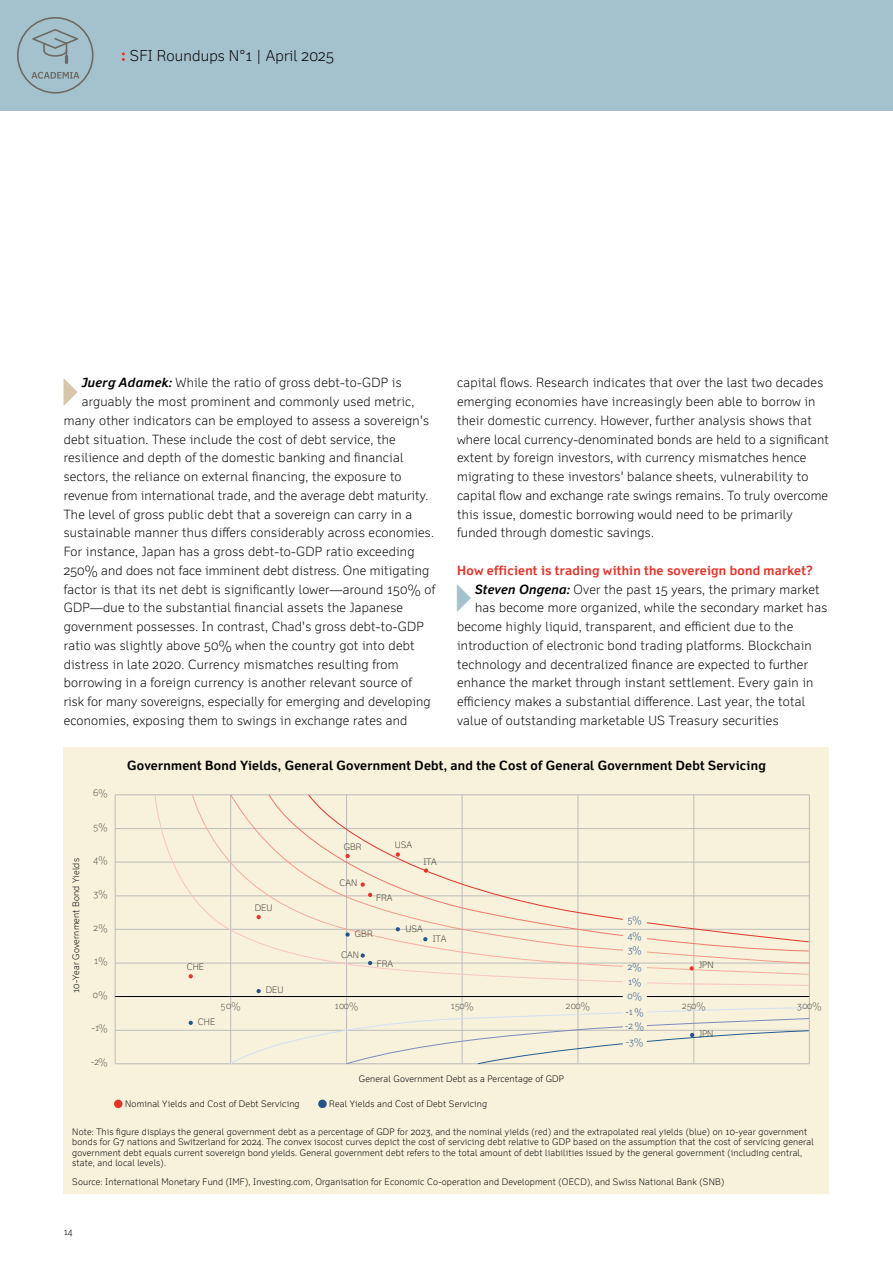
<style>
.page{position:relative;width:893px;height:1263px;background:#fff}
.page>*{position:absolute;margin:0;border:0;box-sizing:border-box;transform-origin:0 0}
.t1{font:300 15px "Felbridge Pro";letter-spacing:.01em;color:#000}
.t2{font:300 12.75px/18.8px "Felbridge Pro";letter-spacing:.02em;color:#000}
.t3{font:700 12.75px "Felbridge Pro";letter-spacing:.02em;color:#000}
.t4{font:700 12.75px "Felbridge Pro";letter-spacing:.02em;color:#e5342a}
.t5{font:300 9px/10.5px "Felbridge Pro";letter-spacing:.02em;color:#000}
.t6{font:300 9px "Felbridge Pro";color:#3e3c34}
.t7{font:300 9px "Felbridge Pro";letter-spacing:.05em;color:#52524c}
.t8{font:300 9px/15px "Felbridge Pro";color:#24538b}
.s1{font-family:"New Baskerville Std";font-weight:400;font-size:16.5px;color:#e5342a}
.s2{font-weight:700;font-style:italic}
</style>
<div class="page">
<div style="left:0;top:0;width:893px;height:111px;background:#a4c2cd"></div>
<svg style="left:17px;top:17px;width:77px;height:77px"></svg>
<div style="left:64px;top:747px;width:765px;height:446px;background:#f8f1dc"></div>
<hr style="left:115px;top:1063px;width:694px;height:1px;background:#bcbcba">
<hr style="left:115px;top:1030px;width:694px;height:1px;background:#bcbcba">
<hr style="left:115px;top:963px;width:694px;height:1px;background:#bcbcba">
<hr style="left:115px;top:929px;width:694px;height:1px;background:#bcbcba">
<hr style="left:115px;top:895px;width:694px;height:1px;background:#bcbcba">
<hr style="left:115px;top:862px;width:694px;height:1px;background:#bcbcba">
<hr style="left:115px;top:828px;width:694px;height:1px;background:#bcbcba">
<hr style="left:115px;top:794px;width:694px;height:1px;background:#bcbcba">
<hr style="left:230px;top:795px;width:1px;height:269px;background:#bcbcba">
<hr style="left:346px;top:795px;width:1px;height:269px;background:#bcbcba">
<hr style="left:462px;top:795px;width:1px;height:269px;background:#bcbcba">
<hr style="left:578px;top:795px;width:1px;height:269px;background:#bcbcba">
<hr style="left:694px;top:795px;width:1px;height:269px;background:#bcbcba">
<hr style="left:809px;top:795px;width:1px;height:269px;background:#bcbcba">
<hr style="left:115px;top:795px;width:1px;height:269px;background:#bcbcba">
<hr style="left:647px;top:996px;width:162px;height:1px;background:#000">
<hr style="left:115px;top:996px;width:508px;height:1px;background:#000">
<svg style="left:647px;top:982px;width:163px;height:4px"></svg>
<svg style="left:154px;top:794px;width:469px;height:189px"></svg>
<svg style="left:191px;top:794px;width:432px;height:173px"></svg>
<svg style="left:230px;top:794px;width:393px;height:157px"></svg>
<svg style="left:268px;top:794px;width:356px;height:142px"></svg>
<svg style="left:230px;top:1012px;width:394px;height:53px"></svg>
<svg style="left:646px;top:922px;width:164px;height:53px"></svg>
<svg style="left:308px;top:794px;width:316px;height:126px"></svg>
<svg style="left:256px;top:915px;width:5px;height:4px"></svg>
<svg style="left:188px;top:974px;width:5px;height:4px"></svg>
<svg style="left:345px;top:932px;width:5px;height:5px"></svg>
<svg style="left:360px;top:953px;width:12px;height:12px"></svg>
<svg style="left:395px;top:927px;width:5px;height:5px"></svg>
<svg style="left:423px;top:937px;width:5px;height:4px"></svg>
<svg style="left:256px;top:989px;width:5px;height:4px"></svg>
<svg style="left:188px;top:1020px;width:5px;height:5px"></svg>
<svg style="left:646px;top:1007px;width:164px;height:35px"></svg>
<div style="left:114px;top:1099px;width:9px;height:9px;background:#e5342a;border-radius:50%"></div>
<svg style="left:318px;top:1099px;width:9px;height:9px"></svg>
<p class="t1" style="left:121px;top:47px;width:214px"><span class="s1">:</span> SFI Roundups N°1 | April 2025</p>
<p class="t2" style="left:82px;top:373px;width:321px"><span class="s2">Juerg Adamek:</span> While the ratio of gross debt-to-GDP is</p>
<p class="t2" style="left:82px;top:392px;width:334px">arguably the most prominent and commonly used metric,</p>
<p class="t2" style="left:64px;top:411px;width:367px">many other indicators can be employed to assess a sovereign's</p>
<p class="t2" style="left:64px;top:429px;width:333px">debt situation. These include the cost of debt service, the</p>
<p class="t2" style="left:64px;top:448px;width:341px">resilience and depth of the domestic banking and financial</p>
<p class="t2" style="left:64px;top:467px;width:339px">sectors, the reliance on external financing, the exposure to</p>
<p class="t2" style="left:64px;top:486px;width:366px">revenue from international trade, and the average debt maturity.</p>
<p class="t2" style="left:64px;top:504px;width:350px">The level of gross public debt that a sovereign can carry in a</p>
<p class="t2" style="left:64px;top:523px;width:372px">sustainable manner thus differs considerably across economies.</p>
<p class="t2" style="left:64px;top:542px;width:352px">For instance, Japan has a gross debt-to-GDP ratio exceeding</p>
<p class="t2" style="left:64px;top:561px;width:367px">250% and does not face imminent debt distress. One mitigating</p>
<p class="t2" style="left:64px;top:580px;width:373px">factor is that its net debt is significantly lower—around 150% of</p>
<p class="t2" style="left:64px;top:598px;width:341px">GDP—due to the substantial financial assets the Japanese</p>
<p class="t2" style="left:64px;top:617px;width:362px">government possesses. In contrast, Chad's gross debt-to-GDP</p>
<p class="t2" style="left:64px;top:636px;width:352px">ratio was slightly above 50% when the country got into debt</p>
<p class="t2" style="left:64px;top:655px;width:336px">distress in late 2020. Currency mismatches resulting from</p>
<p class="t2" style="left:64px;top:673px;width:350px">borrowing in a foreign currency is another relevant source of</p>
<p class="t2" style="left:64px;top:692px;width:368px">risk for many sovereigns, especially for emerging and developing</p>
<p class="t2" style="left:64px;top:711px;width:345px">economies, exposing them to swings in exchange rates and</p>
<p class="t2" style="left:457px;top:373px;width:373px">capital flows. Research indicates that over the last two decades emerging economies have increasingly been able to borrow in their domestic currency. However, further analysis shows that where local currency-denominated bonds are held to a significant extent by foreign investors, with currency mismatches hence migrating to these investors' balance sheets, vulnerability to capital flow and exchange rate swings remains. To truly overcome this issue, domestic borrowing would need to be primarily funded through domestic savings.</p>
<p class="t4" style="left:457px;top:563px;width:357px">How efficient is trading within the sovereign bond market?</p>
<p class="t2" style="left:475px;top:579px;width:346px"><span class="s2">Steven Ongena:</span> Over the past 15 years, the primary market</p>
<p class="t2" style="left:475px;top:598px;width:354px">has become more organized, while the secondary market has</p>
<p class="t2" style="left:457px;top:617px;width:338px">become highly liquid, transparent, and efficient due to the</p>
<p class="t2" style="left:457px;top:636px;width:356px">introduction of electronic bond trading platforms. Blockchain</p>
<p class="t2" style="left:457px;top:654px;width:352px">technology and decentralized finance are expected to further</p>
<p class="t2" style="left:457px;top:673px;width:358px">enhance the market through instant settlement. Every gain in</p>
<p class="t2" style="left:457px;top:692px;width:349px">efficiency makes a substantial difference. Last year, the total</p>
<p class="t2" style="left:457px;top:711px;width:323px">value of outstanding marketable US Treasury securities</p>
<p class="t5" style="left:71px;top:993px;width:136px;rotate:-90deg">10-Year Government Bond Yields</p>
<p class="t7" style="left:93px;top:787px;width:16px">6%</p>
<p class="t7" style="left:93px;top:821px;width:16px">5%</p>
<p class="t7" style="left:93px;top:855px;width:16px">4%</p>
<p class="t7" style="left:93px;top:888px;width:16px">3%</p>
<p class="t7" style="left:94px;top:922px;width:16px">2%</p>
<p class="t7" style="left:94px;top:955px;width:15px">1%</p>
<p class="t7" style="left:93px;top:989px;width:16px">0%</p>
<p class="t7" style="left:92px;top:1023px;width:18px">-1%</p>
<p class="t7" style="left:91px;top:1056px;width:18px">-2%</p>
<p class="t3" style="left:127px;top:757px;width:640px">Government Bond Yields, General Government Debt, and the Cost of General Government Debt Servicing</p>
<p class="t6" style="left:255px;top:902px;width:19px">DEU</p>
<p class="t6" style="left:344px;top:841px;width:19px">GBR</p>
<p class="t6" style="left:395px;top:839px;width:19px">USA</p>
<p class="t6" style="left:339px;top:877px;width:19px">CAN</p>
<p class="t6" style="left:376px;top:892px;width:18px">FRA</p>
<p class="t6" style="left:423px;top:856px;width:15px">ITA</p>
<p class="t6" style="left:355px;top:928px;width:19px">GBR</p>
<p class="t6" style="left:341px;top:949px;width:19px">CAN</p>
<p class="t6" style="left:405px;top:923px;width:19px">USA</p>
<p class="t6" style="left:433px;top:933px;width:15px">ITA</p>
<p class="t8" style="left:628px;top:912px;width:15px">5%</p>
<p class="t8" style="left:628px;top:929px;width:15px;line-height:13.6px">4%<br>3%</p>
<p class="t6" style="left:377px;top:958px;width:18px">FRA</p>
<p class="t6" style="left:187px;top:961px;width:19px">CHE</p>
<p class="t6" style="left:699px;top:960px;width:16px">JPN</p>
<p class="t8" style="left:628px;top:959px;width:15px">2%<br>1%</p>
<p class="t8" style="left:627px;top:988px;width:16px">0%</p>
<p class="t6" style="left:266px;top:985px;width:19px">DEU</p>
<p class="t7" style="left:221px;top:1000px;width:21px">50%</p>
<p class="t7" style="left:335px;top:1000px;width:25px">100%</p>
<p class="t7" style="left:451px;top:1000px;width:25px">150%</p>
<p class="t7" style="left:566px;top:1000px;width:26px">200%</p>
<p class="t7" style="left:682px;top:1000px;width:25px">250%</p>
<p class="t7" style="left:797px;top:1000px;width:26px">300%</p>
<p class="t8" style="left:625px;top:1004px;width:20px;line-height:14px">-1 % -2 %</p>
<p class="t8" style="left:626px;top:1035px;width:19px">-3%</p>
<p class="t6" style="left:198px;top:1016px;width:19px">CHE</p>
<p class="t6" style="left:699px;top:1028px;width:16px">JPN</p>
<p class="t5" style="left:359px;top:1073px;width:207px">General Government Debt as a Percentage of GDP</p>
<p class="t5" style="left:125px;top:1098px;width:176px">Nominal Yields and Cost of Debt Servicing</p>
<p class="t5" style="left:329px;top:1098px;width:159px">Real Yields and Cost of Debt Servicing</p>
<p class="t5" style="left:72px;top:1126px;width:743px">Note: This figure displays the general government debt as a percentage of GDP for 2023, and the nominal yields (red) and the extrapolated real yields (blue) on 10-year government bonds for G7 nations and Switzerland for 2024. The convex isocost curves depict the cost of servicing debt relative to GDP based on the assumption that the cost of servicing general government debt equals current sovereign bond yields. General government debt refers to the total amount of debt liabilities issued by the general government (including central, state, and local levels).</p>
<p class="t5" style="left:72px;top:1176px;width:653px">Source: International Monetary Fund (IMF), Investing.com, Organisation for Economic Co-operation and Development (OECD), and Swiss National Bank (SNB)</p>
<p class="t5" style="left:64px;top:1226px;width:10px">14</p>
</div>
